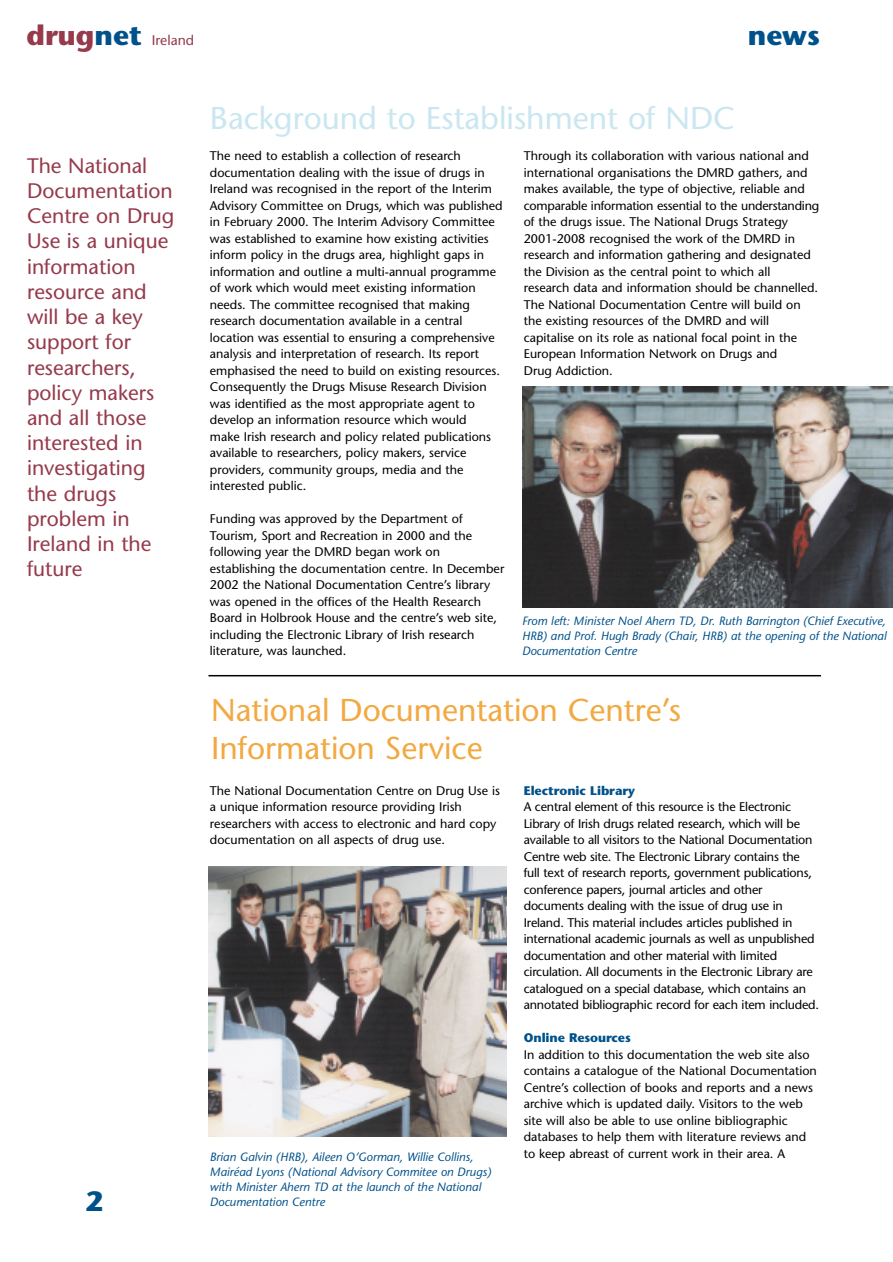
<style>
.page{position:relative;width:893px;height:1262px;background:#fff}
.page>*{position:absolute;margin:0;border:0;box-sizing:border-box;transform-origin:0 0}
.t1{font:31.5px/37.8px "Stone Sans";color:#f2a942}
.t2{font:31.5px "Stone Sans";color:#cae7f1}
.t3{font:700 27.9px "Stone Sans";color:#00518a}
.t4{font:21px/25.2px "Stone Sans";color:#963a4c}
.t5{font:13.95px "Stone Sans";color:#963a4c}
.t6{font:12.6px/16.5px "Stone Sans";color:#000}
.t7{font:700 12.6px "Stone Sans";letter-spacing:-.005em;color:#00518a}
.t8{font:italic 12px/15px "Stone Sans";color:#00518a;text-align:justify}
.s1{font-weight:700;font-size:27.9px}
.s2{font-weight:700;font-size:27.9px;color:#00518a}
</style>
<div class="page">
<img style="left:523px;top:387px;width:369px;height:220px">
<hr style="left:208px;top:675px;width:613px;height:1px;background:#000">
<img style="left:208px;top:866px;width:298px;height:270px">
<p class="t5" style="left:26px;top:35px;width:169px"><span class="s1">drug</span><span class="s2">net</span> Ireland</p>
<h2 class="t3" style="left:747px;top:25px;width:74px">news</h2>
<h3 class="t4" style="left:27px;top:155px;width:149px">The National<br>Documentation<br>Centre on Drug<br>Use is a unique information resource and will be a key support for researchers, policy makers and all those interested in investigating the drugs problem in<br>Ireland in the future</h3>
<h2 class="t3" style="left:85px;top:1190px;width:19px">2</h2>
<h1 class="t2" style="left:210px;top:106px;width:526px">Background to Establishment of NDC</h1>
<p class="t6" style="left:210px;top:149px;width:294px">The need to establish a collection of research documentation dealing with the issue of drugs in Ireland was recognised in the report of the Interim Advisory Committee on Drugs, which was published in February 2000. The Interim Advisory Committee was established to examine how existing activities inform policy in the drugs area, highlight gaps in information and outline a multi-annual programme of work which would meet existing information needs. The committee recognised that making research documentation available in a central location was essential to ensuring a comprehensive analysis and interpretation of research. Its report emphasised the need to build on existing resources.<br>Consequently the Drugs Misuse Research Division was identified as the most appropriate agent to develop an information resource which would<br>make Irish research and policy related publications available to researchers, policy makers, service providers, community groups, media and the interested public.</p>
<p class="t6" style="left:210px;top:512px;width:296px">Funding was approved by the Department of Tourism, Sport and Recreation in 2000 and the following year the DMRD began work on establishing the documentation centre. In December 2002 the National Documentation Centre’s library was opened in the offices of the Health Research Board in Holbrook House and the centre’s web site, including the Electronic Library of Irish research literature, was launched.</p>
<p class="t6" style="left:523px;top:149px;width:297px">Through its collaboration with various national and international organisations the DMRD gathers, and makes available, the type of objective, reliable and comparable information essential to the understanding of the drugs issue. The National Drugs Strategy 2001-2008 recognised the work of the DMRD in research and information gathering and designated the Division as the central point to which all<br>research data and information should be channelled.<br>The National Documentation Centre will build on the existing resources of the DMRD and will capitalise on its role as national focal point in the European Information Network on Drugs and<br>Drug Addiction.</p>
<p class="t8" style="left:522px;top:614px;width:366px">From left: Minister Noel Ahern TD, Dr. Ruth Barrington (Chief Executive, HRB) and Prof. Hugh Brady (Chair, HRB) at the opening of the National Documentation Centre</p>
<h1 class="t1" style="left:211px;top:694px;width:471px">National Documentation Centre’s<br>Information Service</h1>
<p class="t6" style="left:210px;top:783px;width:291px">The National Documentation Centre on Drug Use is a unique information resource providing Irish researchers with access to electronic and hard copy documentation on all aspects of drug use.</p>
<p class="t7" style="left:523px;top:785px;width:113px">Electronic Library</p>
<p class="t6" style="left:523px;top:799px;width:297px">A central element of this resource is the Electronic Library of Irish drugs related research, which will be available to all visitors to the National Documentation Centre web site. The Electronic Library contains the full text of research reports, government publications, conference papers, journal articles and other documents dealing with the issue of drug use in Ireland. This material includes articles published in international academic journals as well as unpublished documentation and other material with limited circulation. All documents in the Electronic Library are catalogued on a special database, which contains an annotated bibliographic record for each item included.</p>
<p class="t7" style="left:523px;top:1033px;width:109px">Online Resources</p>
<p class="t6" style="left:523px;top:1047px;width:295px">In addition to this documentation the web site also contains a catalogue of the National Documentation Centre’s collection of books and reports and a news archive which is updated daily. Visitors to the web site will also be able to use online bibliographic databases to help them with literature reviews and to keep abreast of current work in their area. A</p>
<p class="t8" style="left:210px;top:1150px;width:283px;text-align:left">Brian Galvin (HRB), Aileen O’Gorman, Willie Collins, Mairéad Lyons (National Advisory Commitee on Drugs) with Minister Ahern TD at the launch of the National Documentation Centre</p>
</div>
